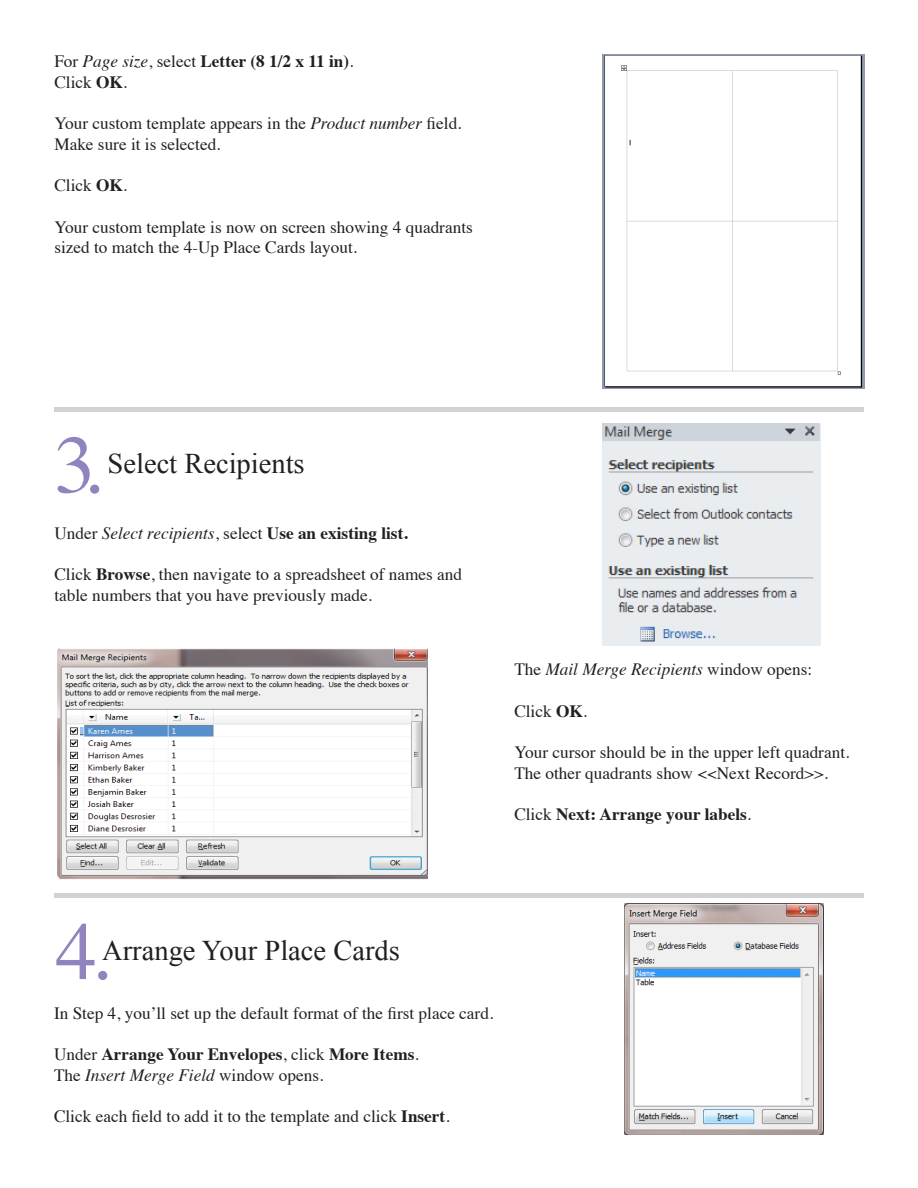
<style>
.page{position:relative;width:918px;height:1188px;background:#fff}
.page>*{position:absolute;margin:0;border:0;box-sizing:border-box;transform-origin:0 0}
.t1{font:82.5px "Times";color:#9183bd}
.t2{font:28.5px "Times New Roman";color:#231f20}
.t3{font:17.25px/20.7px "Times";color:#231f20}
.t4{font:700 17.25px "Times";color:#231f20}
.t5{font:italic 17.25px "Times";color:#231f20}
.s1{font-weight:400}
.s2{font-weight:400;font-style:italic}
.s3{font-weight:700}
.s4{font-style:italic}
.s5{font-style:normal}
</style>
<div class="page">
<div style="left:54px;top:893px;width:809px;height:5px;background:#d1d2d4"></div>
<img style="left:602px;top:54px;width:263px;height:335px">
<hr style="left:54px;top:408px;width:810px;height:4px;background:#d1d2d4">
<img style="left:57px;top:649px;width:371px;height:231px">
<img style="left:624px;top:904px;width:200px;height:230px">
<img style="left:602px;top:423px;width:219px;height:222px">
<p class="t4" style="left:54px;top:45px;width:301px"><span class="s1">For</span> <span class="s2">Page size</span><span class="s1">, select</span> Letter (8 1/2 x 11 in)<span class="s1">.</span></p>
<p class="t3" style="left:54px;top:70px;width:74px">Click <span class="s3">OK</span>.</p>
<p class="t3" style="left:54px;top:111px;width:409px">Your custom template appears in the <span class="s4">Product number</span> field.</p>
<p class="t3" style="left:54px;top:132px;width:168px">Make sure it is selected.</p>
<p class="t3" style="left:54px;top:174px;width:74px">Click <span class="s3">OK</span>.</p>
<p class="t3" style="left:54px;top:215px;width:420px">Your custom template is now on screen showing 4 quadrants sized to match the 4-Up Place Cards layout.</p>
<p class="t1" style="left:54px;top:388px;width:49px">3.</p>
<p class="t2" style="left:108px;top:444px;width:199px">Select Recipients</p>
<p class="t4" style="left:54px;top:516px;width:355px"><span class="s1">Under</span> <span class="s2">Select recipients</span><span class="s1">, select</span> Use an existing list.</p>
<p class="t3" style="left:54px;top:563px;width:409px">Click <span class="s3">Browse</span>, then navigate to a spreadsheet of names and table numbers that you have previously made.</p>
<p class="t5" style="left:514px;top:655px;width:299px"><span class="s5">The</span> Mail Merge Recipients <span class="s5">window opens:</span></p>
<p class="t3" style="left:514px;top:699px;width:74px">Click <span class="s3">OK</span>.</p>
<p class="t3" style="left:514px;top:740px;width:337px">Your cursor should be in the upper left quadrant.</p>
<p class="t3" style="left:514px;top:761px;width:315px">The other quadrants show &lt;&lt;Next Record&gt;&gt;.</p>
<p class="t4" style="left:514px;top:798px;width:238px"><span class="s1">Click</span> Next: Arrange your labels<span class="s1">.</span></p>
<p class="t1" style="left:55px;top:874px;width:56px">4 .</p>
<p class="t2" style="left:102px;top:931px;width:299px">Arrange Your Place Cards</p>
<p class="t3" style="left:54px;top:1001px;width:441px">In Step 4, you’ll set up the default format of the first place card.</p>
<p class="t4" style="left:54px;top:1038px;width:366px"><span class="s1">Under</span> Arrange Your Envelopes<span class="s1">, click</span> More Items<span class="s1">.</span></p>
<p class="t5" style="left:54px;top:1060px;width:271px"><span class="s5">The</span> Insert Merge Field <span class="s5">window opens.</span></p>
<p class="t3" style="left:54px;top:1104px;width:397px">Click each field to add it to the template and click <span class="s3">Insert</span>.</p>
</div>
